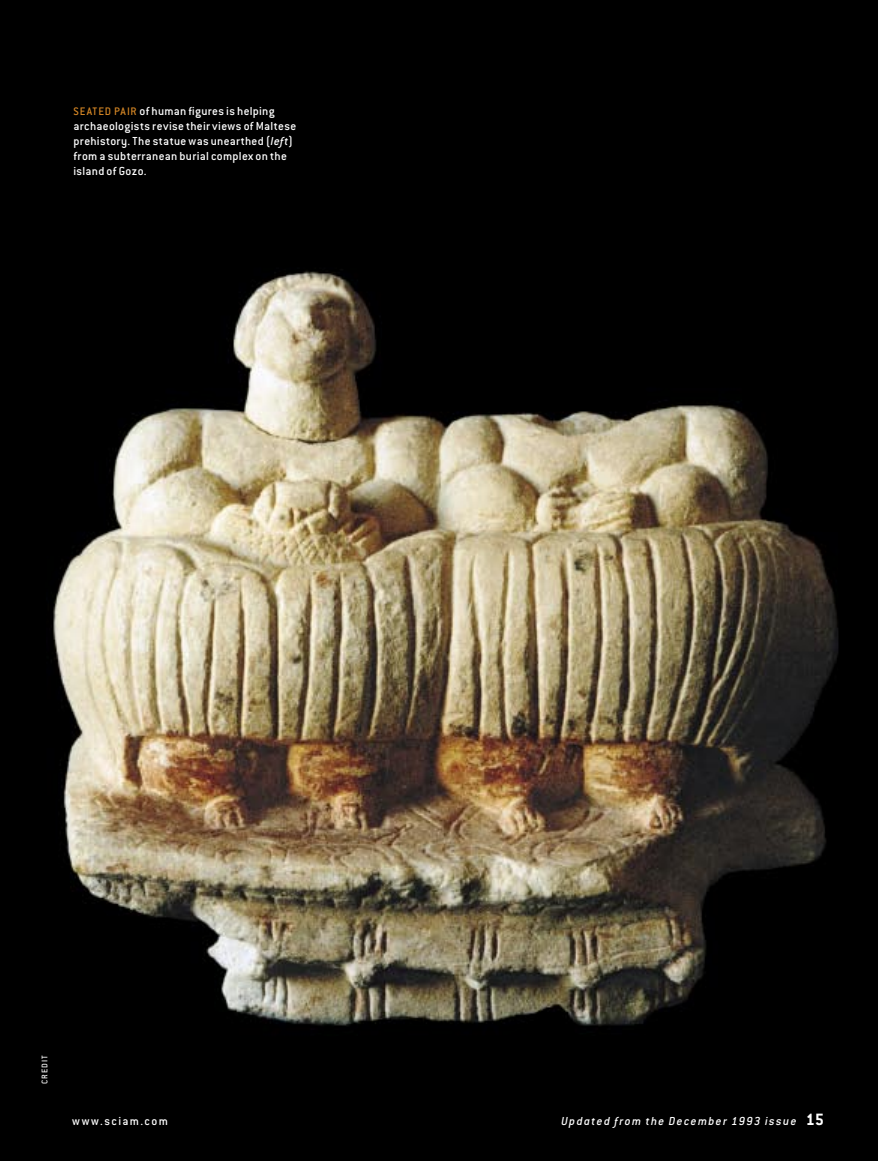
<style>
.page{position:relative;width:878px;height:1161px;background:#fff}
.page>*{position:absolute;margin:0;border:0;box-sizing:border-box;transform-origin:0 0}
.t1{font:500 12.75px/15px "Conduit ITC";letter-spacing:.025em;color:#fff}
.t2{font:italic 500 12.75px "Conduit ITC";letter-spacing:.105em;color:#fff}
.t3{font:500 12.75px "Conduit ITC";letter-spacing:.115em;color:#fff}
.Credit{font:500 9px "Conduit ITC";letter-spacing:.125em;color:#fff}
.s1{font-size:12px;color:#d48625}
.s2{font-style:italic}
.s3{font-weight:700;font-style:normal;font-size:18px}
</style>
<div class="page">
<img style="left:0;top:0;width:878px;height:1161px">
<p class="t1" style="left:74px;top:103px;width:224px"><span class="s1">SEATED PAIR</span> of human figures is helping archaeologists revise their views of Maltese prehistory. The statue was unearthed (<span class="s2">left</span>) from a subterranean burial complex on the island of Gozo.</p>
<p class="Credit" style="left:39px;top:1084px;width:31px;rotate:-90deg">CREDIT</p>
<p class="t3" style="left:72px;top:1114px;width:97px">www.sciam.com</p>
<p class="t2" style="left:561px;top:1114px;width:264px">Updated from the December 1993 issue <span class="s3">15</span></p>
</div>
